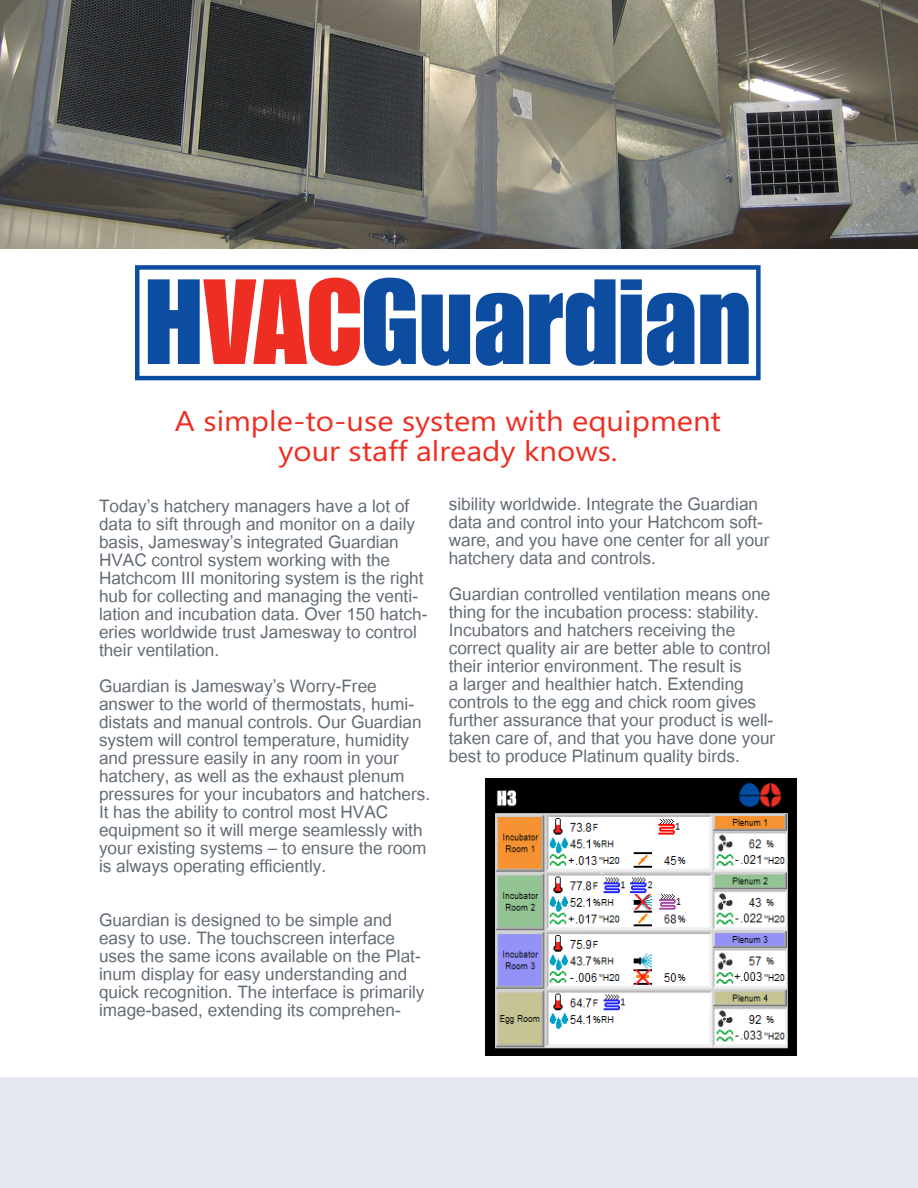
<style>
.page{position:relative;width:918px;height:1188px;background:#fff}
.page>*{position:absolute;margin:0;border:0;box-sizing:border-box;transform-origin:0 0}
.t1{font:118.5px "Impact LT Std";color:#0d4da1}
.Page_heading{font:28.5px/30px "Microsoft Phags Pa";color:#ee2e22;text-align:center;scale:1.09 1}
.Page_intro{font:24px/18px "Utsaah";color:#636b74}
.s1{color:#ee2e22}
</style>
<div class="page">
<div style="left:0;top:1077px;width:918px;height:111px;background:#e5e8f1"></div>
<img style="left:486px;top:778px;width:311px;height:278px">
<div style="left:135px;top:265px;width:626px;height:115px;border:4px solid #0d4da1"></div>
<img style="left:0;top:0;width:918px;height:248px">
<p class="t1" style="left:145px;top:253px;width:608px">H<span class="s1">VAC</span>Guardian</p>
<p class="Page_heading" style="left:175px;top:405px;width:503px">A simple-to-use system with equipment your staff already knows.</p>
<p class="Page_intro" style="left:99px;top:498px;width:330px">Today’s hatchery managers have a lot of data to sift through and monitor on a daily basis, Jamesway’s integrated Guardian HVAC control system working with the Hatchcom III monitoring system is the right hub for collecting and managing the venti&shy;lation and incubation data. Over 150 hatch&shy;eries worldwide trust Jamesway to control their ventilation.</p>
<p class="Page_intro" style="left:99px;top:678px;width:333px">Guardian is Jamesway’s Worry-Free answer to the world of thermostats, humi&shy;distats and manual controls. Our Guardian system will control temperature, humidity and pressure easily in any room in your hatchery, as well as the exhaust plenum pressures for your incubators and hatchers.<br>It has the ability to control most HVAC equipment so it will merge seamlessly with your existing systems – to ensure the room is always operating efficiently.</p>
<p class="Page_intro" style="left:99px;top:912px;width:327px">Guardian is designed to be simple and easy to use. The touchscreen interface uses the same icons available on the Plat&shy;inum display for easy understanding and quick recognition. The interface is primarily image-based, extending its comprehen-</p>
<p class="Page_intro" style="left:449px;top:497px;width:322px">sibility worldwide. Integrate the Guardian data and control into your Hatchcom soft&shy;ware, and you have one center for all your hatchery data and controls.</p>
<p class="Page_intro" style="left:449px;top:587px;width:328px">Guardian controlled ventilation means one thing for the incubation process: stability.<br>Incubators and hatchers receiving the correct quality air are better able to control their interior environment. The result is<br>a larger and healthier hatch. Extending controls to the egg and chick room gives further assurance that your product is well&shy;taken care of, and that you have done your best to produce Platinum quality birds.</p>
</div>
